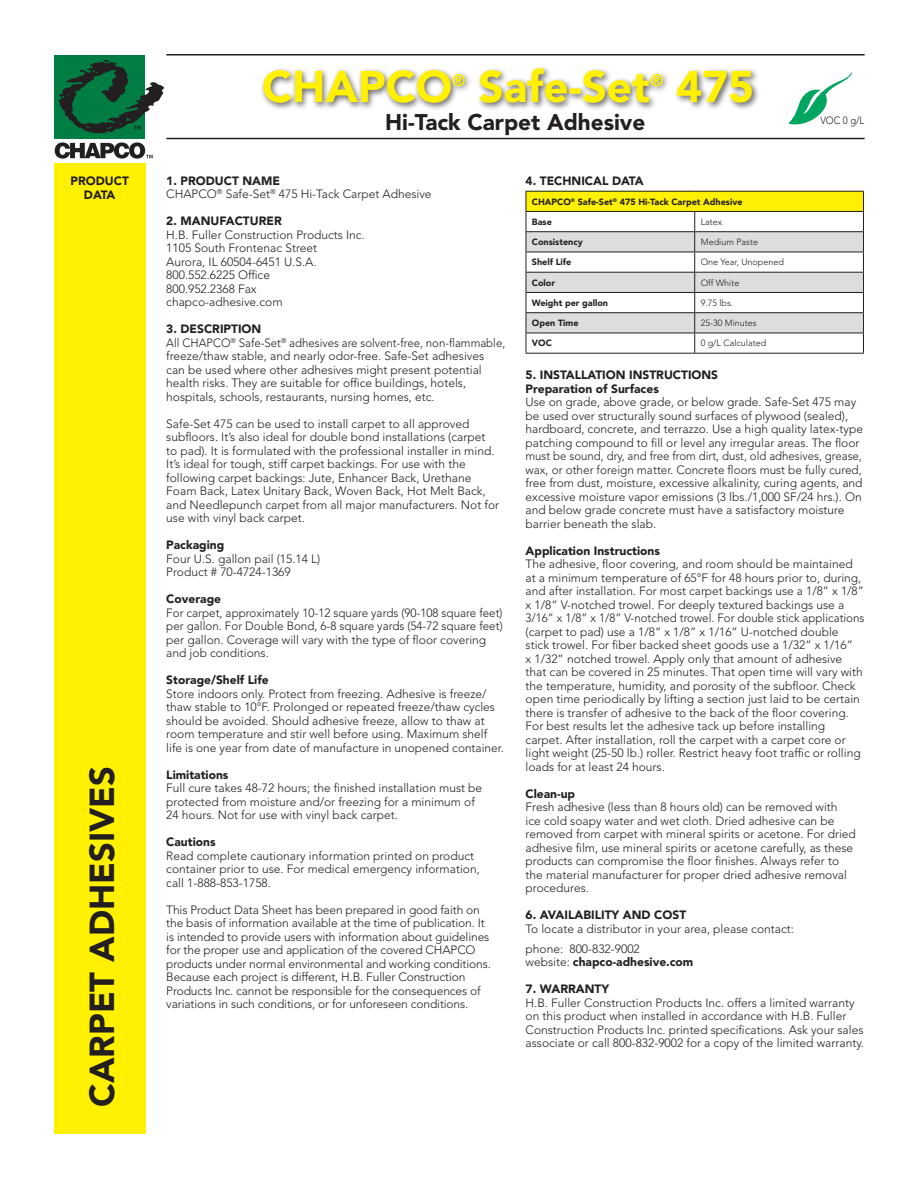
<style>
.page{position:relative;width:918px;height:1188px;background:#fff}
.page>*{position:absolute;margin:0;border:0;box-sizing:border-box;transform-origin:0 0}
.t1{font:900 43.95px "Avenir LT Std";color:#fff101}
.t2{font:900 34.5px "Avenir LT Std";color:#231f20}
.t3{font:900 22.5px "Avenir LT Std";color:#231f20}
.t4{font:900 16.5px "Avenir LT Std";color:#fff101}
.t5{font:300 12px/13.5px "Avenir LT Std";color:#231f20}
.t6{font:300 12px/13.5px "Avenir LT Std";color:#231f20;scale:.95 1}
.t7{font:900 12px/13.5px "Avenir LT Std";color:#231f20}
.t8{font:300 10.5px "Avenir LT Std";color:#231f20;scale:.9 1}
.t9{font:900 9px "Avenir LT Std";color:#231f20}
.t10{font:300 9px "Avenir LT Std";color:#231f20}
.s1{font-weight:900}
.s2{font-weight:300}
</style>
<div class="page">
<hr style="left:526px;top:191px;width:169px;height:1px;background:#231f20">
<hr style="left:695px;top:191px;width:169px;height:1px;background:#231f20">
<svg style="left:526px;top:192px;width:338px;height:161px"></svg>
<hr style="left:526px;top:353px;width:169px;height:1px;background:#231f20">
<hr style="left:695px;top:353px;width:169px;height:1px;background:#231f20">
<div style="left:54px;top:163px;width:91px;height:971px;background:#fff101"></div>
<hr style="left:166px;top:138px;width:699px;height:1px;background:#231f20">
<hr style="left:166px;top:54px;width:699px;height:2px;background:#231f20">
<div style="left:260px;top:65px;width:500px;height:46px;background:#231f20;opacity:.7"></div>
<div style="left:55px;top:55px;width:90px;height:83px;background:#007d43"></div>
<svg style="left:59px;top:60px;width:105px;height:73px"></svg>
<svg style="left:55px;top:142px;width:98px;height:17px"></svg>
<svg style="left:788px;top:72px;width:64px;height:52px"></svg>
<p class="t7" style="left:71px;top:173px;width:60px;line-height:14.4px;text-align:center">PRODUCT<br>DATA</p>
<h2 class="t2" style="left:81px;top:1107px;width:342px;rotate:-90deg">CARPET ADHESIVES</h2>
<h1 class="t1" style="left:262px;top:60px;width:192px">CHAPCO</h1>
<h3 class="t4" style="left:452px;top:70px;width:15px">®</h3>
<h1 class="t1" style="left:478px;top:60px;width:173px">Safe-Set</h1>
<h3 class="t4" style="left:650px;top:70px;width:15px">®</h3>
<h1 class="t1" style="left:676px;top:60px;width:80px">475</h1>
<h3 class="t3" style="left:385px;top:108px;width:262px">Hi-Tack Carpet Adhesive</h3>
<p class="t8" style="left:820px;top:114px;width:50px">VOC 0 g/L</p>
<p class="t5" style="left:166px;top:174px;width:267px"><span class="s1">1. PRODUCT NAME<br></span>CHAPCO<sup>®</sup> Safe-Set<sup>®</sup> 475 Hi-Tack Carpet Adhesive</p>
<p class="t7" style="left:166px;top:214px;width:117px">2. MANUFACTURER</p>
<p class="t5" style="left:166px;top:228px;width:200px">H.B. Fuller Construction Products Inc.<br>1105 South Frontenac Street<br>Aurora, IL 60504-6451 U.S.A.<br>800.552.6225 Office<br>800.952.2368 Fax chapco-adhesive.com</p>
<p class="t6" style="left:166px;top:322px;width:358px"><span class="s1">3. DESCRIPTION<br></span>All CHAPCO<sup>®</sup> Safe-Set<sup>®</sup> adhesives are solvent-free, non-flammable, freeze/thaw stable, and nearly odor-free. Safe-Set adhesives can be used where other adhesives might present potential health risks. They are suitable for office buildings, hotels, hospitals, schools, restaurants, nursing homes, etc.</p>
<p class="t5" style="left:166px;top:417px;width:334px">Safe-Set 475 can be used to install carpet to all approved subfloors. It’s also ideal for double bond installations (carpet to pad). It is formulated with the professional installer in mind.<br>It’s ideal for tough, stiff carpet backings. For use with the following carpet backings: Jute, Enhancer Back, Urethane Foam Back, Latex Unitary Back, Woven Back, Hot Melt Back, and Needlepunch carpet from all major manufacturers. Not for use with vinyl back carpet.</p>
<p class="t7" style="left:166px;top:538px;width:60px">Packaging</p>
<p class="t5" style="left:166px;top:552px;width:155px">Four U.S. gallon pail (15.14 L)<br>Product # 70-4724-1369</p>
<p class="t7" style="left:166px;top:592px;width:56px">Coverage</p>
<p class="t5" style="left:166px;top:606px;width:338px">For carpet, approximately 10-12 square yards (90-108 square feet) per gallon. For Double Bond, 6-8 square yards (54-72 square feet) per gallon. Coverage will vary with the type of floor covering and job conditions.</p>
<p class="t7" style="left:166px;top:673px;width:104px">Storage/Shelf Life</p>
<p class="t5" style="left:166px;top:687px;width:339px">Store indoors only. Protect from freezing. Adhesive is freeze/ thaw stable to 10°F. Prolonged or repeated freeze/thaw cycles should be avoided. Should adhesive freeze, allow to thaw at room temperature and stir well before using. Maximum shelf life is one year from date of manufacture in unopened container.</p>
<p class="t7" style="left:166px;top:768px;width:64px">Limitations</p>
<p class="t5" style="left:166px;top:781px;width:317px">Full cure takes 48-72 hours; the finished installation must be protected from moisture and/or freezing for a minimum of<br>24 hours. Not for use with vinyl back carpet.</p>
<p class="t7" style="left:166px;top:835px;width:51px">Cautions</p>
<p class="t5" style="left:166px;top:849px;width:315px">Read complete cautionary information printed on product container prior to use. For medical emergency information, call 1-888-853-1758.</p>
<p class="t5" style="left:166px;top:903px;width:326px">This Product Data Sheet has been prepared in good faith on the basis of information available at the time of publication. It is intended to provide users with information about guidelines for the proper use and application of the covered CHAPCO products under normal environmental and working conditions.<br>Because each project is different, H.B. Fuller Construction Products Inc. cannot be responsible for the consequences of variations in such conditions, or for unforeseen conditions.</p>
<p class="t7" style="left:526px;top:174px;width:119px">4. TECHNICAL DATA</p>
<p class="t9" style="left:532px;top:196px;width:212px">CHAPCO<sup>®</sup> Safe-Set<sup>®</sup> 475 Hi-Tack Carpet Adhesive</p>
<p class="t9" style="left:532px;top:216px;width:21px">Base</p>
<p class="t10" style="left:701px;top:217px;width:23px">Latex</p>
<p class="t9" style="left:532px;top:237px;width:52px">Consistency</p>
<p class="t10" style="left:701px;top:237px;width:59px">Medium Paste</p>
<p class="t9" style="left:532px;top:257px;width:41px">Shelf Life</p>
<p class="t10" style="left:701px;top:257px;width:85px">One Year, Unopened</p>
<p class="t9" style="left:532px;top:277px;width:25px">Color</p>
<p class="t10" style="left:701px;top:277px;width:40px">Off White</p>
<p class="t9" style="left:532px;top:297px;width:78px">Weight per gallon</p>
<p class="t10" style="left:701px;top:298px;width:34px">9.75 lbs.</p>
<p class="t9" style="left:532px;top:318px;width:48px">Open Time</p>
<p class="t10" style="left:701px;top:318px;width:58px">25-30 Minutes</p>
<p class="t9" style="left:532px;top:338px;width:21px">VOC</p>
<p class="t10" style="left:701px;top:338px;width:67px">0 g/L Calculated</p>
<p class="t7" style="left:526px;top:368px;width:194px">5. INSTALLATION INSTRUCTIONS<br>Preparation of Surfaces</p>
<p class="t5" style="left:526px;top:395px;width:339px">Use on grade, above grade, or below grade. Safe-Set 475 may be used over structurally sound surfaces of plywood (sealed), hardboard, concrete, and terrazzo. Use a high quality latex-type patching compound to fill or level any irregular areas. The floor must be sound, dry, and free from dirt, dust, old adhesives, grease, wax, or other foreign matter. Concrete floors must be fully cured, free from dust, moisture, excessive alkalinity, curing agents, and excessive moisture vapor emissions (3 lbs./1,000 SF/24 hrs.). On and below grade concrete must have a satisfactory moisture barrier beneath the slab.</p>
<p class="t7" style="left:526px;top:544px;width:136px">Application Instructions</p>
<p class="t5" style="left:526px;top:557px;width:340px">The adhesive, floor covering, and room should be maintained at a minimum temperature of 65°F for 48 hours prior to, during, and after installation. For most carpet backings use a 1/8” x 1/8” x 1/8” V-notched trowel. For deeply textured backings use a 3/16” x 1/8” x 1/8” V-notched trowel. For double stick applications (carpet to pad) use a 1/8” x 1/8” x 1/16” U-notched double stick trowel. For fiber backed sheet goods use a 1/32” x 1/16”<br>x 1/32” notched trowel. Apply only that amount of adhesive that can be covered in 25 minutes. That open time will vary with the temperature, humidity, and porosity of the subfloor. Check open time periodically by lifting a section just laid to be certain there is transfer of adhesive to the back of the floor covering.<br>For best results let the adhesive tack up before installing carpet. After installation, roll the carpet with a carpet core or light weight (25-50 lb.) roller. Restrict heavy foot traffic or rolling loads for at least 24 hours.</p>
<p class="t7" style="left:526px;top:787px;width:51px">Clean-up</p>
<p class="t5" style="left:526px;top:800px;width:332px">Fresh adhesive (less than 8 hours old) can be removed with<br>ice cold soapy water and wet cloth. Dried adhesive can be removed from carpet with mineral spirits or acetone. For dried adhesive film, use mineral spirits or acetone carefully, as these products can compromise the floor finishes. Always refer to the material manufacturer for proper dried adhesive removal procedures.</p>
<p class="t7" style="left:526px;top:908px;width:162px">6. AVAILABILITY AND COST</p>
<p class="t5" style="left:526px;top:918px;width:270px;line-height:20.2px">To locate a distributor in your area, please contact: phone: 800-832-9002</p>
<p class="t7" style="left:526px;top:955px;width:169px"><span class="s2">website:</span> chapco-adhesive.com</p>
<p class="t7" style="left:526px;top:982px;width:85px">7. WARRANTY</p>
<p class="t5" style="left:526px;top:996px;width:340px">H.B. Fuller Construction Products Inc. offers a limited warranty on this product when installed in accordance with H.B. Fuller Construction Products Inc. printed specifications. Ask your sales associate or call 800-832-9002 for a copy of the limited warranty.</p>
</div>
